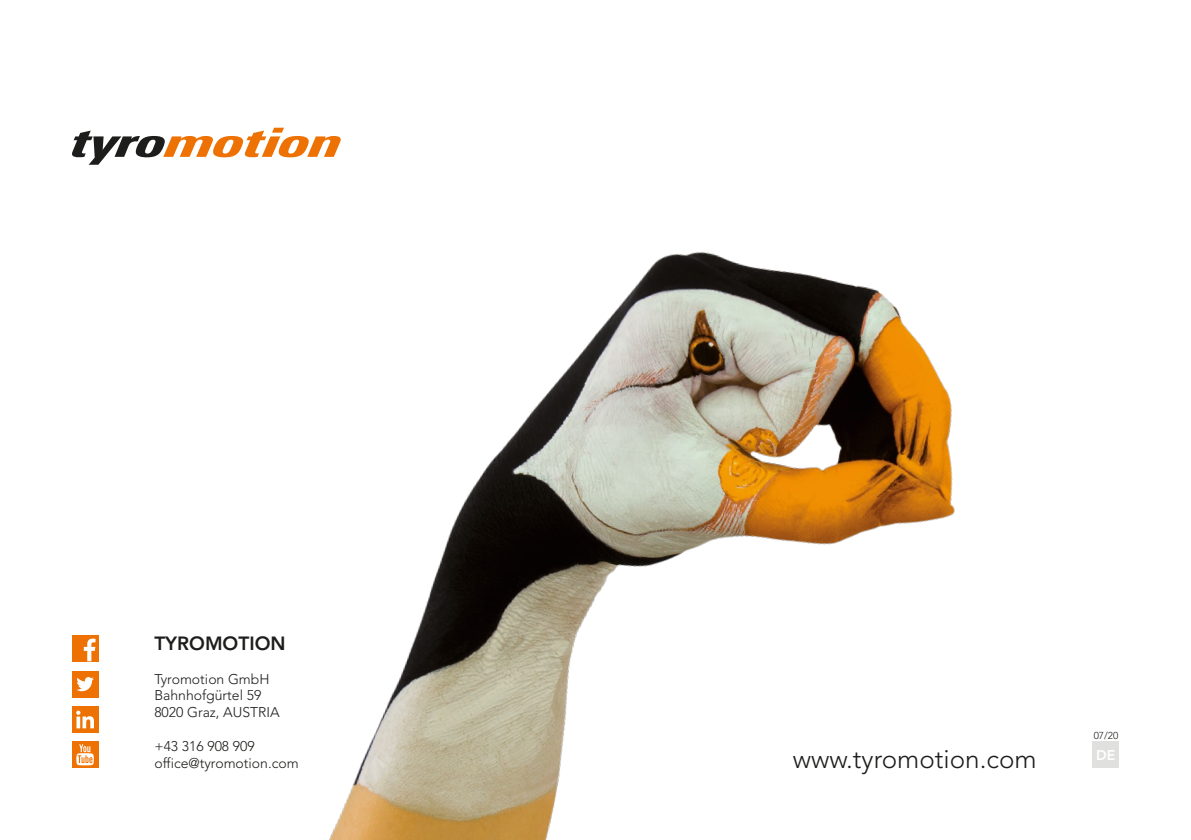
<style>
.page{position:relative;width:1191px;height:840px;background:#fff}
.page>*{position:absolute;margin:0;border:0;box-sizing:border-box;transform-origin:0 0}
.t1{font:300 26px "Avenir";color:#1d1d1b}
.t2{font:800 19px "Avenir";color:#1d1d1b}
.t3{font:300 14px/16.8px "Avenir";color:#1d1d1b}
.t4{font:800 14px "Avenir";color:#fff}
.t5{font:300 10px "Avenir";color:#1d1d1b}
</style>
<div class="page">
<svg style="left:72px;top:130px;width:110px;height:35px"></svg>
<div style="left:72px;top:706px;width:26px;height:26px;background:#ee7203"></div>
<svg style="left:76px;top:710px;width:18px;height:18px"></svg>
<div style="left:72px;top:635px;width:26px;height:26px;background:#ee7203"></div>
<svg style="left:84px;top:638px;width:11px;height:23px"></svg>
<div style="left:72px;top:670px;width:26px;height:26px;background:#ee7203"></div>
<svg style="left:76px;top:677px;width:18px;height:13px"></svg>
<div style="left:72px;top:741px;width:26px;height:26px;background:#ee7203"></div>
<svg style="left:76px;top:744px;width:18px;height:21px"></svg>
<img style="left:182px;top:127px;width:937px;height:712px">
<div style="left:1092px;top:741px;width:27px;height:26px;background:#e0e0df"></div>
<h2 class="t2" style="left:154px;top:631px;width:133px">TYROMOTION</h2>
<p class="t3" style="left:154px;top:670px;width:127px">Tyromotion GmbH<br>Bahnhofgürtel 59<br>8020 Graz, AUSTRIA</p>
<p class="t3" style="left:154px;top:737px;width:146px">+43 316 908 909 office@tyromotion.com</p>
<p class="t4" style="left:1096px;top:746px;width:21px">DE</p>
<p class="t5" style="left:1093px;top:728px;width:26px">07/20</p>
<h1 class="t1" style="left:792px;top:743px;width:245px">www.tyromotion.com</h1>
</div>
